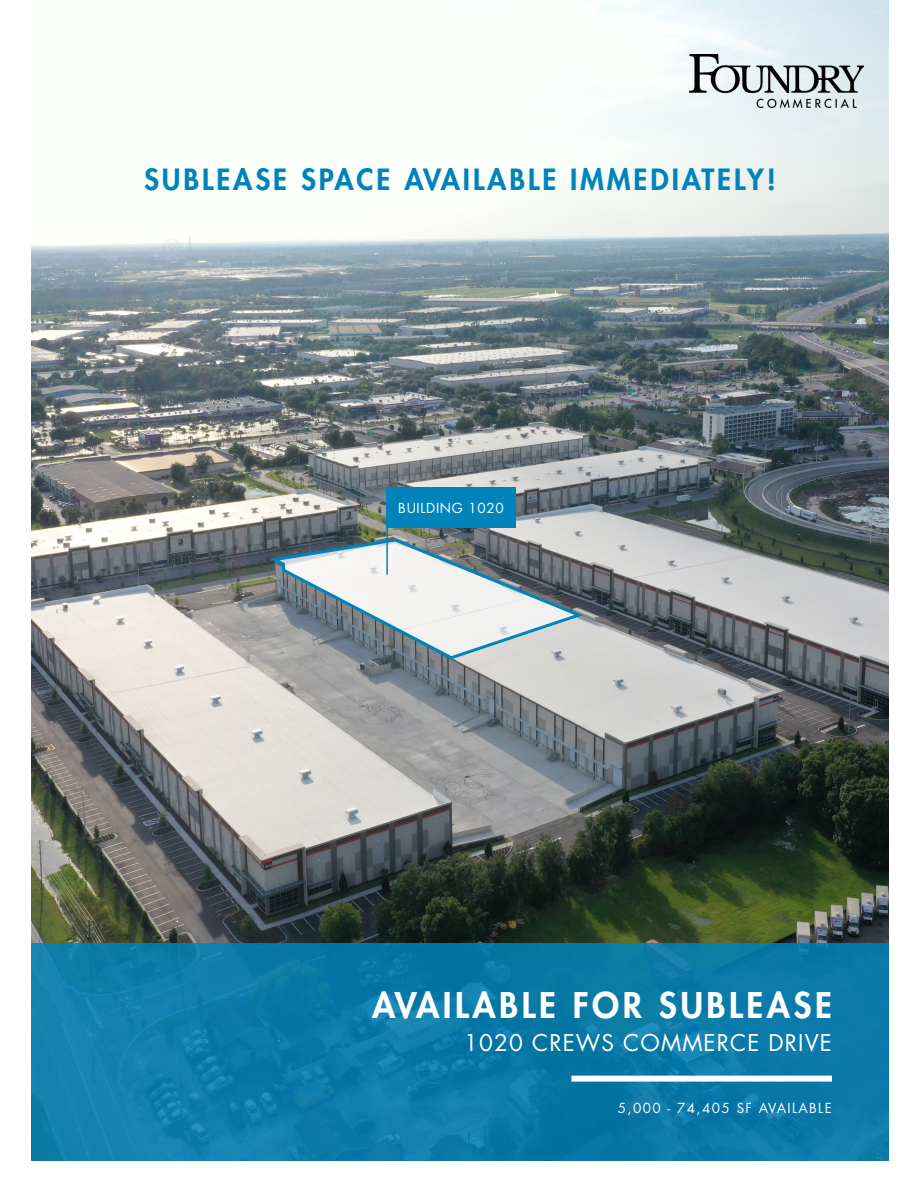
<style>
.page{position:relative;width:918px;height:1188px;background:#fff}
.page>*{position:absolute;margin:0;border:0;box-sizing:border-box;transform-origin:0 0}
.t1{font:800 34.5px "Futura Std";letter-spacing:.1em;color:#fff}
.t2{font:800 28.5px "Futura Std";letter-spacing:.1em;color:#0083bb}
.t3{font:22.5px "Futura Std";letter-spacing:.05em;color:#fff}
.t4{font:13.5px "Futura Std";letter-spacing:.1em;color:#fff}
.t5{font:13.5px "Futura Std";letter-spacing:.05em;color:#fff}
</style>
<div class="page">
<img style="left:31px;top:0;width:858px;height:944px">
<div style="left:31px;top:944px;width:858px;height:217px;background:linear-gradient(to right,#107fae,#0878a7)"></div>
<div style="left:571px;top:1076px;width:261px;height:6px;background:#fff"></div>
<div style="left:386px;top:487px;width:130px;height:41px;background:#0083bb"></div>
<img style="left:689px;top:54px;width:175px;height:53px">
<svg style="left:271px;top:537px;width:316px;height:124px"></svg>
<hr style="left:386px;top:528px;width:2px;height:47px;background:#0083bb">
<p class="t2" style="left:144px;top:161px;width:633px">SUBLEASE SPACE AVAILABLE IMMEDIATELY!</p>
<p class="t5" style="left:398px;top:499px;width:107px">BUILDING 1020</p>
<p class="t1" style="left:372px;top:983px;width:461px">AVAILABLE FOR SUBLEASE</p>
<p class="t3" style="left:464px;top:1028px;width:369px">1020 CREWS COMMERCE DRIVE</p>
<p class="t4" style="left:618px;top:1099px;width:215px">5,000 - 74,405 SF AVAILABLE</p>
</div>
